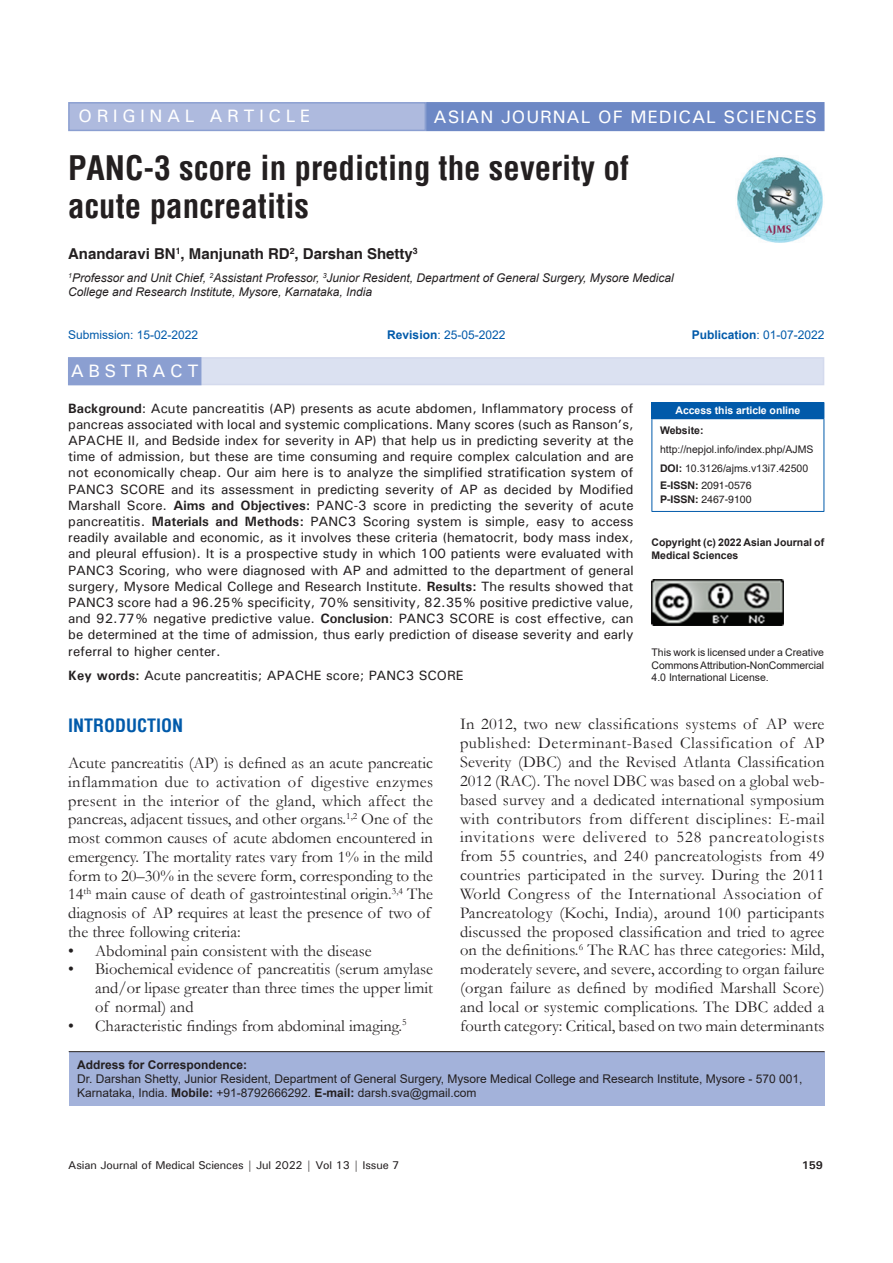
<style>
.page{position:relative;width:893px;height:1263px;background:#fff}
.page>*{position:absolute;margin:0;border:0;box-sizing:border-box;transform-origin:0 0}
.AT{font:700 condensed 33px/37.5px "Helvetica";color:#231f20}
.AH{font:500 18px "Univers";letter-spacing:.05em;color:#fff}
.AH-2{font:500 18px "Univers";letter-spacing:.25em;color:#fff}
.t1{font:700 condensed 18px "Helvetica";color:#015aaa}
.ABSH{font:500 18px "Univers";letter-spacing:.25em;color:#fff}
.TX{font:16.5px/18.9px "Garamond";letter-spacing:.015em;color:#231f20}
.TX_No_After_Space{font:16.5px/18.8px "Garamond";color:#231f20}
.L{font:16.5px/18.8px "Garamond";color:#231f20;text-align:justify}
.AU{font:700 15px "Helvetica";color:#231f20}
.ABS{font:500 13.5px/16.2px "Univers";color:#231f20;text-align:justify}
.KWD{font:500 13.5px "Univers";color:#231f20}
.ADD{font:12px/14.4px "Arial";color:#231f20}
.AFF{font:italic 12px/14.4px "Arial";color:#231f20}
.HIS{font:12px "Arial";color:#015aaa}
.HIS-2{font:700 12px "Arial";color:#015aaa}
.t2{font:500 11.25px "Univers";letter-spacing:-.01em;color:#231f20}
.t3{font:700 11.25px "Univers";color:#231f20}
.License{font:10.5px/12.6px "Arial";letter-spacing:-.01em;color:#231f20;text-align:justify}
.License-2{font:700 10.5px/12.6px "Arial";color:#231f20}
.Web{font:10.5px/18.8px "Arial";color:#231f20}
.Web-2{font:10.5px/14.2px "Helvetica";color:#231f20}
.DOI{font:10.5px "Arial";color:#231f20}
.t4{font:700 10.5px "Arial";letter-spacing:-.005em;color:#fff}
.s1{font-weight:700}
.s2{font-weight:400}
</style>
<div class="page">
<div style="left:69px;top:1052px;width:756px;height:53px;background:#a3b2da"></div>
<hr style="left:69px;top:1051px;width:756px;height:1px;background:#231f20">
<img style="left:737px;top:157px;width:86px;height:86px">
<div style="left:69px;top:103px;width:356px;height:27px;background:#aebade"></div>
<div style="left:68px;top:102px;width:358px;height:29px;border:2px solid #8b9fd1"></div>
<div style="left:427px;top:103px;width:397px;height:27px;background:#6d88c5"></div>
<div style="left:426px;top:102px;width:398px;height:29px;border:2px solid #6d88c5"></div>
<div style="left:652px;top:403px;width:172px;height:16px;background:#015aaa"></div>
<svg style="left:651px;top:403px;width:1px;height:15px"></svg>
<hr style="left:651px;top:402px;width:173px;height:1px;background:#015aaa">
<svg style="left:824px;top:403px;width:1px;height:15px"></svg>
<hr style="left:651px;top:419px;width:1px;height:92px;background:#015aaa">
<hr style="left:651px;top:418px;width:173px;height:1px;background:#015aaa">
<hr style="left:824px;top:419px;width:1px;height:92px;background:#015aaa">
<hr style="left:651px;top:511px;width:173px;height:1px;background:#015aaa">
<img style="left:651px;top:579px;width:132px;height:47px">
<div style="left:68px;top:357px;width:756px;height:28px;background:#dbe1f1"></div>
<div style="left:69px;top:358px;width:132px;height:26px;background:#8b9fd1"></div>
<div style="left:68px;top:357px;width:133px;height:28px;border:2px solid #8b9fd1"></div>
<p class="AH-2" style="left:79px;top:105px;width:233px">ORIGINAL ARTICLE</p>
<p class="AH" style="left:434px;top:105px;width:385px">ASIAN JOURNAL OF MEDICAL SCIENCES</p>
<p class="AT" style="left:68px;top:149px;width:562px">PANC-3 score in predicting the severity of acute pancreatitis</p>
<p class="AU" style="left:68px;top:245px;width:351px">Anandaravi BN<sup>1</sup>, Manjunath RD<sup>2</sup>, Darshan Shetty<sup>3</sup></p>
<p class="AFF" style="left:68px;top:271px;width:607px"><sup>1</sup>Professor and Unit Chief, <sup>2</sup>Assistant Professor, <sup>3</sup>Junior Resident, Department of General Surgery, Mysore Medical<br>College and Research Institute, Mysore, Karnataka, India</p>
<p class="HIS" style="left:68px;top:327px;width:132px">Submission: 15-02-2022</p>
<p class="HIS" style="left:387px;top:327px;width:120px"><span class="s1">Revision</span>: 25-05-2022</p>
<p class="HIS-2" style="left:692px;top:326px;width:134px">Publication<span class="s2">: 01-07-2022</span></p>
<p class="ABSH" style="left:71px;top:360px;width:129px">ABSTRACT</p>
<p class="ABS" style="left:68px;top:400px;width:567px"><span class="s1">Background</span>: Acute pancreatitis (AP) presents as acute abdomen, Inflammatory process of pancreas associated with local and systemic complications. Many scores (such as Ranson’s, APACHE II, and Bedside index for severity in AP) that help us in predicting severity at the time of admission, but these are time consuming and require complex calculation and are not economically cheap. Our aim here is to analyze the simplified stratification system of PANC3 SCORE and its assessment in predicting severity of AP as decided by Modified Marshall Score. <span class="s1">Aims and Objectives:</span> PANC-3 score in predicting the severity of acute pancreatitis. <span class="s1">Materials and Methods:</span> PANC3 Scoring system is simple, easy to access readily available and economic, as it involves these criteria (hematocrit, body mass index, and pleural effusion). It is a prospective study in which 100 patients were evaluated with PANC3 Scoring, who were diagnosed with AP and admitted to the department of general surgery, Mysore Medical College and Research Institute. <span class="s1">Results:</span> The results showed that PANC3 score had a 96.25% specificity, 70% sensitivity, 82.35% positive predictive value, and 92.77% negative predictive value. <span class="s1">Conclusion</span>: PANC3 SCORE is cost effective, can be determined at the time of admission, thus early prediction of disease severity and early referral to higher center.</p>
<p class="KWD" style="left:68px;top:667px;width:397px"><span class="s1">Key words:</span> Acute pancreatitis; APACHE score; PANC3 SCORE</p>
<p class="t4" style="left:675px;top:403px;width:126px">Access this article online</p>
<p class="Web" style="left:660px;top:421px;width:155px"><span class="s1">Website: </span>http://nepjol.info/index.php/AJMS</p>
<p class="DOI" style="left:660px;top:461px;width:150px"><span class="s1">DOI:</span> 10.3126/ajms.v13i7.42500</p>
<p class="Web-2" style="left:660px;top:479px;width:93px"><span class="s1">E-ISSN:</span> 2091-0576<br><span class="s1">P-ISSN:</span> 2467-9100</p>
<p class="License-2" style="left:651px;top:537px;width:174px">Copyright (c) 2022 Asian Journal of<br>Medical Sciences</p>
<p class="License" style="left:651px;top:646px;width:174px">This work is licensed under a Creative Commons Attribution-NonCommercial 4.0 International License.</p>
<h1 class="t1" style="left:68px;top:714px;width:117px">INTRODUCTION</h1>
<p class="TX_No_After_Space" style="left:68px;top:753px;width:366px">Acute pancreatitis (AP) is defined as an acute pancreatic inflammation due to activation of digestive enzymes present in the interior of the gland, which affect the pancreas, adjacent tissues, and other organs.<sup>1,2</sup> One of the most common causes of acute abdomen encountered in emergency. The mortality rates vary from 1% in the mild form to 20–30% in the severe form, corresponding to the 14<sup>th</sup> main cause of death of gastrointestinal origin.<sup>3,4</sup> The diagnosis of AP requires at least the presence of two of the three following criteria:</p>
<p class="L" style="left:68px;top:941px;width:305px">• Abdominal pain consistent with the disease</p>
<p class="L" style="left:95px;top:959px;width:339px;text-indent:-27px">• Biochemical evidence of pancreatitis (serum amylase and/or lipase greater than three times the upper limit of normal) and</p>
<p class="L" style="left:68px;top:1016px;width:340px">• Characteristic findings from abdominal imaging.<sup>5</sup></p>
<p class="TX" style="left:460px;top:714px;width:366px">In 2012, two new classifications systems of AP were published: Determinant-Based Classification of AP Severity (DBC) and the Revised Atlanta Classification 2012 (RAC). The novel DBC was based on a global web&shy;based survey and a dedicated international symposium with contributors from different disciplines: E-mail invitations were delivered to 528 pancreatologists from 55 countries, and 240 pancreatologists from 49 countries participated in the survey. During the 2011<br>World Congress of the International Association of Pancreatology (Kochi, India), around 100 participants discussed the proposed classification and tried to agree on the definitions.<sup>6</sup> The RAC has three categories: Mild, moderately severe, and severe, according to organ failure (organ failure as defined by modified Marshall Score) and local or systemic complications. The DBC added a fourth category: Critical, based on two main determinants</p>
<p class="ADD" style="left:77px;top:1057px;width:727px"><span class="s1">Address for Correspondence:<br></span>Dr. Darshan Shetty, Junior Resident, Department of General Surgery, Mysore Medical College and Research Institute, Mysore - 570 001,<br>Karnataka, India. <span class="s1">Mobile:</span> +91-8792666292. <span class="s1">E-mail:</span> darsh.sva@gmail.com</p>
<p class="t2" style="left:68px;top:1157px;width:333px">Asian Journal of Medical Sciences | Jul 2022 | Vol 13 | Issue 7</p>
<p class="t3" style="left:802px;top:1157px;width:23px">159</p>
</div>
